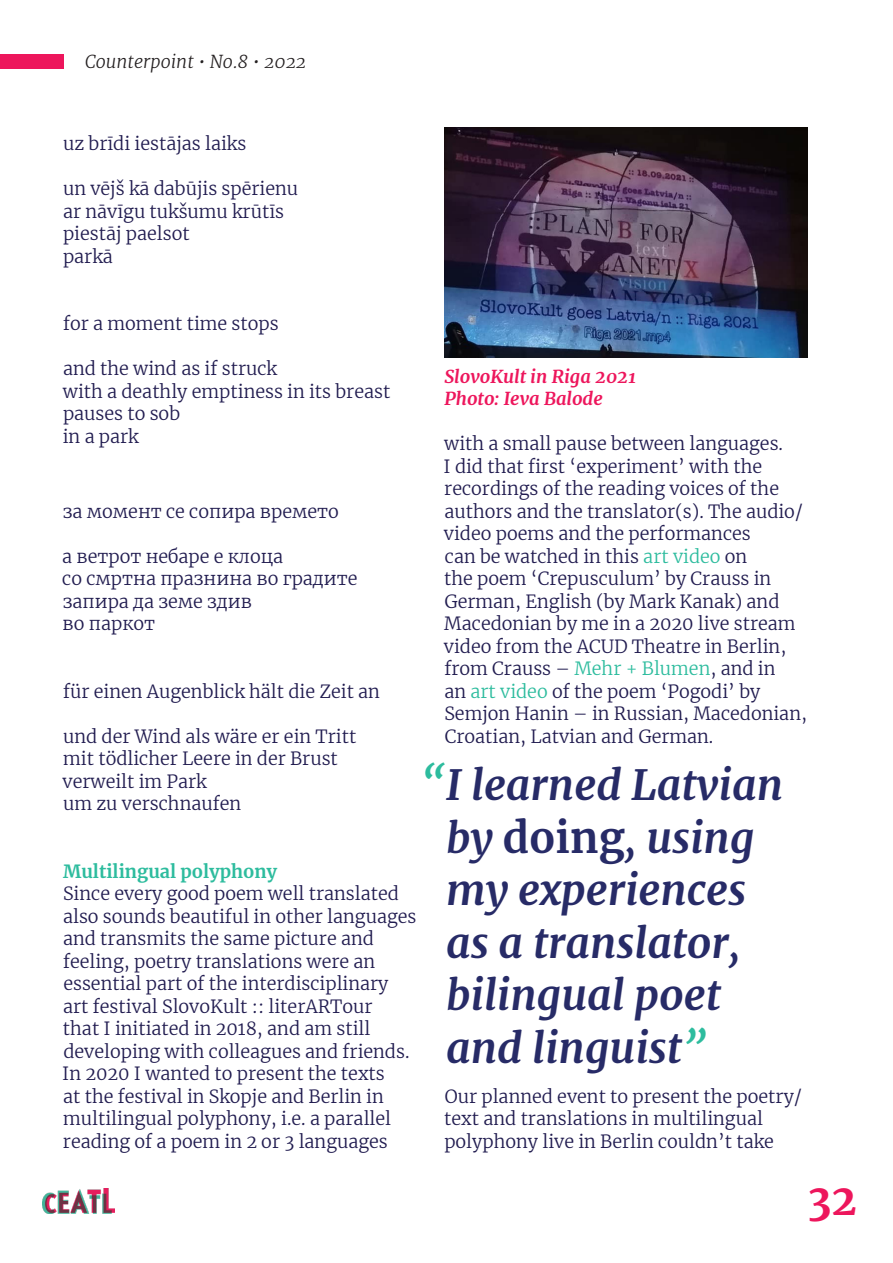
<style>
.page{position:relative;width:893px;height:1263px;background:#fff}
.page>*{position:absolute;margin:0;border:0;box-sizing:border-box;transform-origin:0 0}
.t1{font:italic 700 42px/52.5px "Merriweather";color:#272b67}
.folionumber{font:700 42px "Merriweather";color:#ed165c}
.smallbody{font:300 18px/22.5px "Merriweather";color:#211c50}
.smallbody-2{font:italic 700 18px "Merriweather";color:#ed165c}
.t2{font:italic 300 18px "Merriweather";color:#231f20}
.smallbody-3{font:700 18px "Merriweather";color:#2dbc9e}
.s1{color:#2dbc9e}
.s2{font-style:normal}
</style>
<div class="page">
<div style="left:0;top:54px;width:63px;height:14px;background:#ed165c"></div>
<img style="left:43px;top:1189px;width:71px;height:25px">
<img style="left:444px;top:128px;width:364px;height:229px">
<p class="t2" style="left:85px;top:50px;width:223px">Counterpoint • No.8 • 2022</p>
<p class="smallbody" style="left:63px;top:132px;width:185px">uz brīdi iestājas laiks</p>
<p class="smallbody" style="left:63px;top:177px;width:237px">un vējš kā dabūjis spērienu</p>
<p class="smallbody" style="left:63px;top:199px;width:223px">ar nāvīgu tukšumu krūtīs</p>
<p class="smallbody" style="left:63px;top:222px;width:128px">piestāj paelsot</p>
<p class="smallbody" style="left:63px;top:244px;width:51px">parkā</p>
<p class="smallbody" style="left:63px;top:312px;width:217px">for a moment time stops</p>
<p class="smallbody" style="left:63px;top:357px;width:215px">and the wind as if struck</p>
<p class="smallbody" style="left:63px;top:379px;width:329px">with a deathly emptiness in its breast</p>
<p class="smallbody" style="left:63px;top:402px;width:119px">pauses to sob</p>
<p class="smallbody" style="left:63px;top:424px;width:77px">in a park</p>
<p class="smallbody" style="left:63px;top:499px;width:278px">за момент се сопира времето</p>
<p class="smallbody" style="left:62px;top:544px;width:222px">а ветрот небаре е клоца</p>
<p class="smallbody" style="left:62px;top:567px;width:297px">со смртна празнина во градите</p>
<p class="smallbody" style="left:63px;top:589px;width:191px">запира да земе здив</p>
<p class="smallbody" style="left:63px;top:612px;width:94px">во паркот</p>
<p class="smallbody" style="left:63px;top:679px;width:318px">für einen Augenblick hält die Zeit an</p>
<p class="smallbody" style="left:63px;top:724px;width:295px">und der Wind als wäre er ein Tritt</p>
<p class="smallbody" style="left:63px;top:747px;width:276px">mit tödlicher Leere in der Brust</p>
<p class="smallbody" style="left:63px;top:769px;width:146px">verweilt im Park</p>
<p class="smallbody" style="left:63px;top:792px;width:180px">um zu verschnaufen</p>
<p class="smallbody-3" style="left:63px;top:858px;width:215px">Multilingual polyphony</p>
<p class="smallbody" style="left:62px;top:882px;width:356px">Since every good poem well translated also sounds beautiful in other languages and transmits the same picture and feeling, poetry translations were an essential part of the interdisciplinary art festival SlovoKult :: literARTour<br>that I initiated in 2018, and am still developing with colleagues and friends.<br>In 2020 I wanted to present the texts<br>at the festival in Skopje and Berlin in multilingual polyphony, i.e. a parallel reading of a poem in 2 or 3 languages</p>
<p class="smallbody-2" style="left:444px;top:364px;width:193px">SlovoKult in Riga 2021</p>
<p class="smallbody-2" style="left:444px;top:386px;width:160px">Photo: Ieva Balode</p>
<p class="smallbody" style="left:444px;top:432px;width:365px">with a small pause between languages.<br>I did that first ‘experiment’ with the recordings of the reading voices of the authors and the translator(s). The audio/ video poems and the performances<br>can be watched in this <span class="s1">art video</span> on<br>the poem ‘Crepusculum’ by Crauss in German, English (by Mark Kanak) and Macedonian by me in a 2020 live stream video from the ACUD Theatre in Berlin, from Crauss – <span class="s1">Mehr + Blumen</span>, and in<br>an <span class="s1">art video</span> of the poem ‘Pogodi’ by Semjon Hanin – in Russian, Macedonian, Croatian, Latvian and German.</p>
<h2 class="t1" style="left:446px;top:757px;width:339px;text-indent:-24px"><span class="s1">“</span>I learned Latvian by <span class="s2">doing</span>, using my experiences as a translator, bilingual poet and linguist<span class="s1">”</span></h2>
<p class="smallbody" style="left:444px;top:1084px;width:359px">Our planned event to present the poetry/ text and translations in multilingual polyphony live in Berlin couldn’t take</p>
<p class="folionumber" style="left:808px;top:1171px;width:51px">32</p>
</div>
